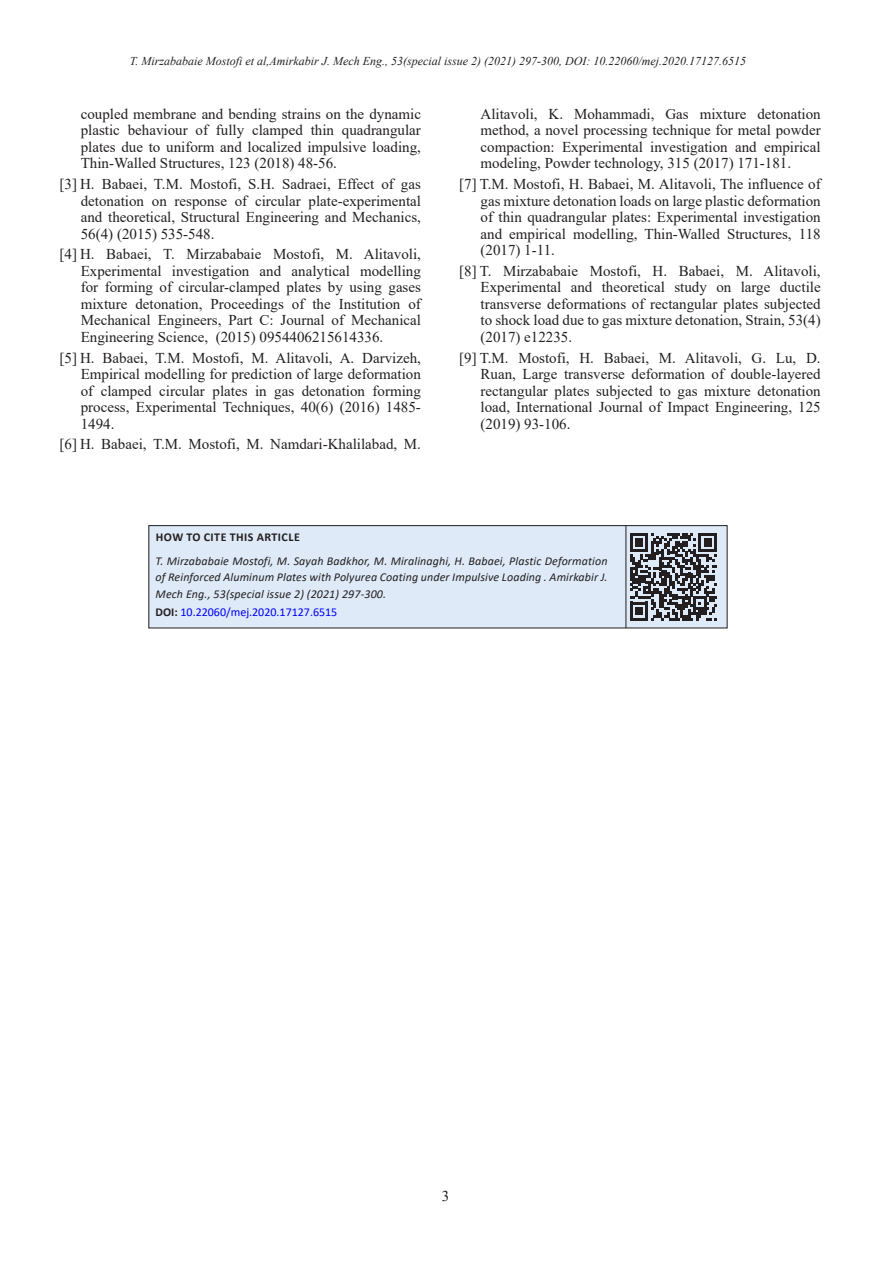
<style>
.page{position:relative;width:893px;height:1263px;background:#fff}
.page>*{position:absolute;margin:0;border:0;box-sizing:border-box;transform-origin:0 0}
.t1{font:15px/16.5px "Times New Roman";color:#231f20;text-align:justify}
.t2{font:italic 12px/16.5px "Calibri";letter-spacing:.01em;color:#231f20;text-align:justify}
.t3{font:italic 12px "Times New Roman";color:#231f20}
.t4{font:12px "Calibri";color:#00f}
.t5{font:700 12px "Calibri";letter-spacing:.04em;color:#231f20}
.s1{font-weight:700;color:#231f20}
</style>
<div class="page">
<div style="left:149px;top:526px;width:578px;height:102px;background:#deeaf7"></div>
<div style="left:148px;top:525px;width:580px;height:103px;border:1px solid #231f20"></div>
<hr style="left:625px;top:525px;width:1px;height:103px;background:#231f20">
<svg style="left:630px;top:533px;width:87px;height:87px"></svg>
<p class="t3" style="left:130px;top:53px;width:618px">T. Mirzababaie Mostofi et al,Amirkabir J. Mech Eng., 53(special issue 2) (2021) 297-300, DOI: 10.22060/mej.2020.17127.6515</p>
<p class="t1" style="left:81px;top:105px;width:342px">coupled membrane and bending strains on the dynamic plastic behaviour of fully clamped thin quadrangular plates due to uniform and localized impulsive loading, Thin-Walled Structures, 123 (2018) 48-56.</p>
<p class="t1" style="left:81px;top:175px;width:342px;text-indent:-21px">[3] H. Babaei, T.M. Mostofi, S.H. Sadraei, Effect of gas detonation on response of circular plate-experimental and theoretical, Structural Engineering and Mechanics, 56(4) (2015) 535-548.</p>
<p class="t1" style="left:81px;top:246px;width:342px;text-indent:-21px">[4] H. Babaei, T. Mirzababaie Mostofi, M. Alitavoli, Experimental investigation and analytical modelling for forming of circular-clamped plates by using gases mixture detonation, Proceedings of the Institution of Mechanical Engineers, Part C: Journal of Mechanical Engineering Science, (2015) 0954406215614336.</p>
<p class="t1" style="left:81px;top:349px;width:342px;text-indent:-21px">[5] H. Babaei, T.M. Mostofi, M. Alitavoli, A. Darvizeh, Empirical modelling for prediction of large deformation of clamped circular plates in gas detonation forming process, Experimental Techniques, 40(6) (2016) 1485- 1494.</p>
<p class="t1" style="left:60px;top:436px;width:363px">[6] H. Babaei, T.M. Mostofi, M. Namdari-Khalilabad, M.</p>
<p class="t1" style="left:480px;top:105px;width:342px">Alitavoli, K. Mohammadi, Gas mixture detonation method, a novel processing technique for metal powder compaction: Experimental investigation and empirical modeling, Powder technology, 315 (2017) 171-181.</p>
<p class="t1" style="left:480px;top:175px;width:342px;text-indent:-21px">[7] T.M. Mostofi, H. Babaei, M. Alitavoli, The influence of gas mixture detonation loads on large plastic deformation of thin quadrangular plates: Experimental investigation and empirical modelling, Thin-Walled Structures, 118 (2017) 1-11.</p>
<p class="t1" style="left:480px;top:262px;width:342px;text-indent:-21px">[8] T. Mirzababaie Mostofi, H. Babaei, M. Alitavoli, Experimental and theoretical study on large ductile transverse deformations of rectangular plates subjected to shock load due to gas mixture detonation, Strain, 53(4) (2017) e12235.</p>
<p class="t1" style="left:480px;top:349px;width:342px;text-indent:-21px">[9] T.M. Mostofi, H. Babaei, M. Alitavoli, G. Lu, D.<br>Ruan, Large transverse deformation of double-layered rectangular plates subjected to gas mixture detonation load, International Journal of Impact Engineering, 125 (2019) 93-106.</p>
<p class="t5" style="left:156px;top:529px;width:145px">HOW TO CITE THIS ARTICLE</p>
<p class="t2" style="left:156px;top:552px;width:453px">T. Mirzababaie Mostofi, M. Sayah Badkhor, M. Miralinaghi, H. Babaei, Plastic Deformation of Reinforced Aluminum Plates with Polyurea Coating under Impulsive Loading . Amirkabir J.<br>Mech Eng., 53(special issue 2) (2021) 297-300.</p>
<p class="t4" style="left:156px;top:604px;width:183px"><span class="s1">DOI:</span> 10.22060/mej.2020.17127.6515</p>
<p class="t1" style="left:442px;top:1187px;width:9px">3</p>
</div>
